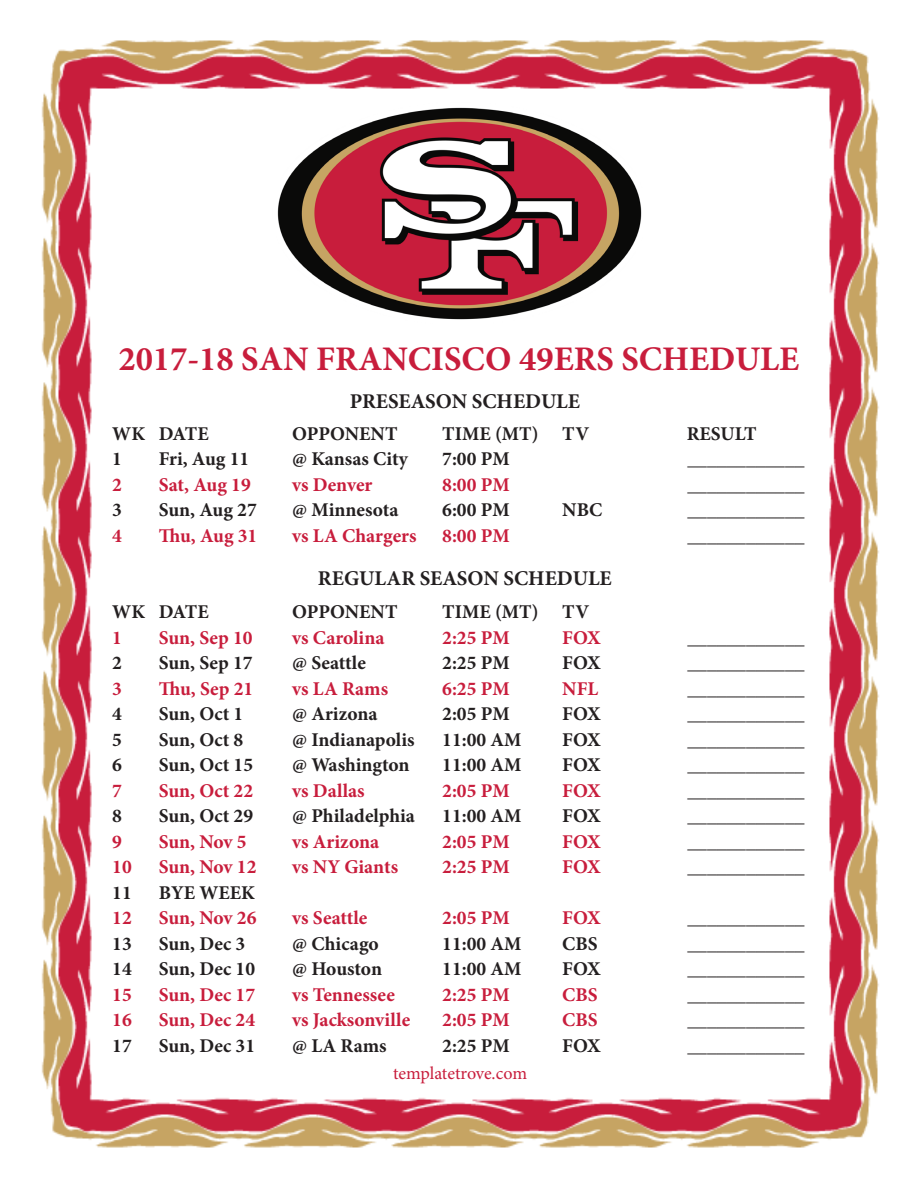
<style>
.page{position:relative;width:918px;height:1188px;background:#fff}
.page>*{position:absolute;margin:0;border:0;box-sizing:border-box;transform-origin:0 0}
.t1{font:700 34.5px "Minion Pro";color:#c81d3c}
.t2{font:700 21px "Minion Pro";color:#231f20}
.t3{font:700 19.5px "Minion Pro";color:#231f20}
.t4{font:700 19.5px "Minion Pro";color:#c81d3c}
.t5{font:18px "Minion Pro";letter-spacing:-.005em;color:#c81d3c}
</style>
<div class="page">
<img style="left:41px;top:40px;width:838px;height:1108px">
<img style="left:273px;top:102px;width:375px;height:222px">
<p class="t1" style="left:118px;top:335px;width:682px">2017-18 SAN FRANCISCO 49ERS SCHEDULE</p>
<p class="t2" style="left:350px;top:387px;width:232px">PRESEASON SCHEDULE</p>
<p class="t3" style="left:112px;top:420px;width:98px">WK DATE</p>
<p class="t3" style="left:292px;top:420px;width:107px">OPPONENT</p>
<p class="t3" style="left:442px;top:420px;width:148px">TIME (MT) TV</p>
<p class="t3" style="left:687px;top:420px;width:71px">RESULT</p>
<p class="t3" style="left:112px;top:445px;width:11px">1</p>
<p class="t3" style="left:159px;top:445px;width:92px">Fri, Aug 11</p>
<p class="t3" style="left:292px;top:445px;width:117px">@ Kansas City</p>
<p class="t3" style="left:442px;top:445px;width:69px">7:00 PM</p>
<p class="t3" style="left:688px;top:445px;width:118px">____________</p>
<p class="t4" style="left:112px;top:471px;width:11px">2</p>
<p class="t4" style="left:159px;top:471px;width:94px">Sat, Aug 19</p>
<p class="t4" style="left:292px;top:471px;width:82px">vs Denver</p>
<p class="t4" style="left:442px;top:471px;width:69px">8:00 PM</p>
<p class="t3" style="left:688px;top:471px;width:118px">____________</p>
<p class="t3" style="left:112px;top:496px;width:11px">3</p>
<p class="t3" style="left:159px;top:496px;width:99px">Sun, Aug 27</p>
<p class="t3" style="left:292px;top:496px;width:108px">@ Minnesota</p>
<p class="t3" style="left:442px;top:496px;width:69px">6:00 PM</p>
<p class="t3" style="left:562px;top:496px;width:42px">NBC</p>
<p class="t3" style="left:688px;top:496px;width:118px">____________</p>
<p class="t4" style="left:112px;top:522px;width:11px">4</p>
<p class="t4" style="left:159px;top:522px;width:100px">Thu, Aug 31</p>
<p class="t4" style="left:292px;top:522px;width:126px">vs LA Chargers</p>
<p class="t4" style="left:442px;top:522px;width:69px">8:00 PM</p>
<p class="t3" style="left:688px;top:522px;width:118px">____________</p>
<p class="t2" style="left:318px;top:564px;width:295px">REGULAR SEASON SCHEDULE</p>
<p class="t3" style="left:112px;top:598px;width:98px">WK DATE</p>
<p class="t3" style="left:292px;top:598px;width:107px">OPPONENT</p>
<p class="t3" style="left:442px;top:598px;width:148px">TIME (MT) TV</p>
<p class="t4" style="left:112px;top:624px;width:11px">1</p>
<p class="t4" style="left:159px;top:624px;width:95px">Sun, Sep 10</p>
<p class="t4" style="left:292px;top:624px;width:94px">vs Carolina</p>
<p class="t4" style="left:442px;top:624px;width:69px">2:25 PM</p>
<p class="t4" style="left:562px;top:624px;width:40px">FOX</p>
<p class="t3" style="left:688px;top:624px;width:118px">____________</p>
<p class="t3" style="left:112px;top:649px;width:11px">2</p>
<p class="t3" style="left:159px;top:649px;width:95px">Sun, Sep 17</p>
<p class="t3" style="left:292px;top:649px;width:75px">@ Seattle</p>
<p class="t3" style="left:442px;top:649px;width:69px">2:25 PM</p>
<p class="t3" style="left:562px;top:649px;width:40px">FOX</p>
<p class="t3" style="left:688px;top:649px;width:118px">____________</p>
<p class="t4" style="left:112px;top:675px;width:11px">3</p>
<p class="t4" style="left:159px;top:675px;width:96px">Thu, Sep 21</p>
<p class="t4" style="left:292px;top:675px;width:97px">vs LA Rams</p>
<p class="t4" style="left:442px;top:675px;width:69px">6:25 PM</p>
<p class="t4" style="left:562px;top:675px;width:37px">NFL</p>
<p class="t3" style="left:688px;top:675px;width:118px">____________</p>
<p class="t3" style="left:112px;top:700px;width:11px">4</p>
<p class="t3" style="left:159px;top:700px;width:86px">Sun, Oct 1</p>
<p class="t3" style="left:292px;top:700px;width:87px">@ Arizona</p>
<p class="t3" style="left:442px;top:700px;width:69px">2:05 PM</p>
<p class="t3" style="left:562px;top:700px;width:40px">FOX</p>
<p class="t3" style="left:688px;top:700px;width:118px">____________</p>
<p class="t3" style="left:112px;top:726px;width:11px">5</p>
<p class="t3" style="left:159px;top:726px;width:86px">Sun, Oct 8</p>
<p class="t3" style="left:292px;top:726px;width:124px">@ Indianapolis</p>
<p class="t3" style="left:442px;top:726px;width:81px">11:00 AM</p>
<p class="t3" style="left:562px;top:726px;width:40px">FOX</p>
<p class="t3" style="left:688px;top:726px;width:118px">____________</p>
<p class="t3" style="left:112px;top:751px;width:11px">6</p>
<p class="t3" style="left:159px;top:751px;width:96px">Sun, Oct 15</p>
<p class="t3" style="left:292px;top:751px;width:119px">@ Washington</p>
<p class="t3" style="left:442px;top:751px;width:81px">11:00 AM</p>
<p class="t3" style="left:562px;top:751px;width:40px">FOX</p>
<p class="t3" style="left:688px;top:751px;width:118px">____________</p>
<p class="t4" style="left:112px;top:777px;width:11px">7</p>
<p class="t4" style="left:159px;top:777px;width:96px">Sun, Oct 22</p>
<p class="t4" style="left:292px;top:777px;width:74px">vs Dallas</p>
<p class="t4" style="left:442px;top:777px;width:69px">2:05 PM</p>
<p class="t4" style="left:562px;top:777px;width:40px">FOX</p>
<p class="t3" style="left:688px;top:777px;width:118px">____________</p>
<p class="t3" style="left:112px;top:802px;width:11px">8</p>
<p class="t3" style="left:159px;top:802px;width:96px">Sun, Oct 29</p>
<p class="t3" style="left:292px;top:802px;width:124px">@ Philadelphia</p>
<p class="t3" style="left:442px;top:802px;width:81px">11:00 AM</p>
<p class="t3" style="left:562px;top:802px;width:40px">FOX</p>
<p class="t3" style="left:688px;top:802px;width:118px">____________</p>
<p class="t4" style="left:112px;top:828px;width:11px">9</p>
<p class="t4" style="left:159px;top:828px;width:89px">Sun, Nov 5</p>
<p class="t4" style="left:292px;top:828px;width:89px">vs Arizona</p>
<p class="t4" style="left:442px;top:828px;width:69px">2:05 PM</p>
<p class="t4" style="left:562px;top:828px;width:40px">FOX</p>
<p class="t3" style="left:688px;top:828px;width:118px">____________</p>
<p class="t4" style="left:112px;top:853px;width:21px">10</p>
<p class="t4" style="left:159px;top:853px;width:99px">Sun, Nov 12</p>
<p class="t4" style="left:292px;top:853px;width:107px">vs NY Giants</p>
<p class="t4" style="left:442px;top:853px;width:69px">2:25 PM</p>
<p class="t4" style="left:562px;top:853px;width:40px">FOX</p>
<p class="t3" style="left:688px;top:853px;width:118px">____________</p>
<p class="t3" style="left:112px;top:879px;width:21px">11</p>
<p class="t3" style="left:159px;top:879px;width:98px">BYE WEEK</p>
<p class="t4" style="left:112px;top:904px;width:21px">12</p>
<p class="t4" style="left:159px;top:904px;width:99px">Sun, Nov 26</p>
<p class="t4" style="left:292px;top:904px;width:77px">vs Seattle</p>
<p class="t4" style="left:442px;top:904px;width:69px">2:05 PM</p>
<p class="t4" style="left:562px;top:904px;width:40px">FOX</p>
<p class="t3" style="left:688px;top:904px;width:118px">____________</p>
<p class="t3" style="left:112px;top:930px;width:21px">13</p>
<p class="t3" style="left:159px;top:930px;width:88px">Sun, Dec 3</p>
<p class="t3" style="left:292px;top:930px;width:88px">@ Chicago</p>
<p class="t3" style="left:442px;top:930px;width:81px">11:00 AM</p>
<p class="t3" style="left:562px;top:930px;width:37px">CBS</p>
<p class="t3" style="left:688px;top:930px;width:118px">____________</p>
<p class="t3" style="left:112px;top:955px;width:21px">14</p>
<p class="t3" style="left:159px;top:955px;width:98px">Sun, Dec 10</p>
<p class="t3" style="left:292px;top:955px;width:91px">@ Houston</p>
<p class="t3" style="left:442px;top:955px;width:81px">11:00 AM</p>
<p class="t3" style="left:562px;top:955px;width:40px">FOX</p>
<p class="t3" style="left:688px;top:955px;width:118px">____________</p>
<p class="t4" style="left:112px;top:981px;width:21px">15</p>
<p class="t4" style="left:159px;top:981px;width:98px">Sun, Dec 17</p>
<p class="t4" style="left:292px;top:981px;width:104px">vs Tennessee</p>
<p class="t4" style="left:442px;top:981px;width:69px">2:25 PM</p>
<p class="t4" style="left:562px;top:981px;width:37px">CBS</p>
<p class="t3" style="left:688px;top:981px;width:118px">____________</p>
<p class="t4" style="left:112px;top:1006px;width:21px">16</p>
<p class="t4" style="left:159px;top:1006px;width:98px">Sun, Dec 24</p>
<p class="t4" style="left:292px;top:1006px;width:119px">vs Jacksonville</p>
<p class="t4" style="left:442px;top:1006px;width:69px">2:05 PM</p>
<p class="t4" style="left:562px;top:1006px;width:37px">CBS</p>
<p class="t3" style="left:688px;top:1006px;width:118px">____________</p>
<p class="t3" style="left:112px;top:1032px;width:21px">17</p>
<p class="t3" style="left:159px;top:1032px;width:98px">Sun, Dec 31</p>
<p class="t3" style="left:292px;top:1032px;width:96px">@ LA Rams</p>
<p class="t3" style="left:442px;top:1032px;width:69px">2:25 PM</p>
<p class="t3" style="left:562px;top:1032px;width:40px">FOX</p>
<p class="t3" style="left:688px;top:1032px;width:118px">____________</p>
<p class="t5" style="left:393px;top:1061px;width:136px">templatetrove.com</p>
</div>
